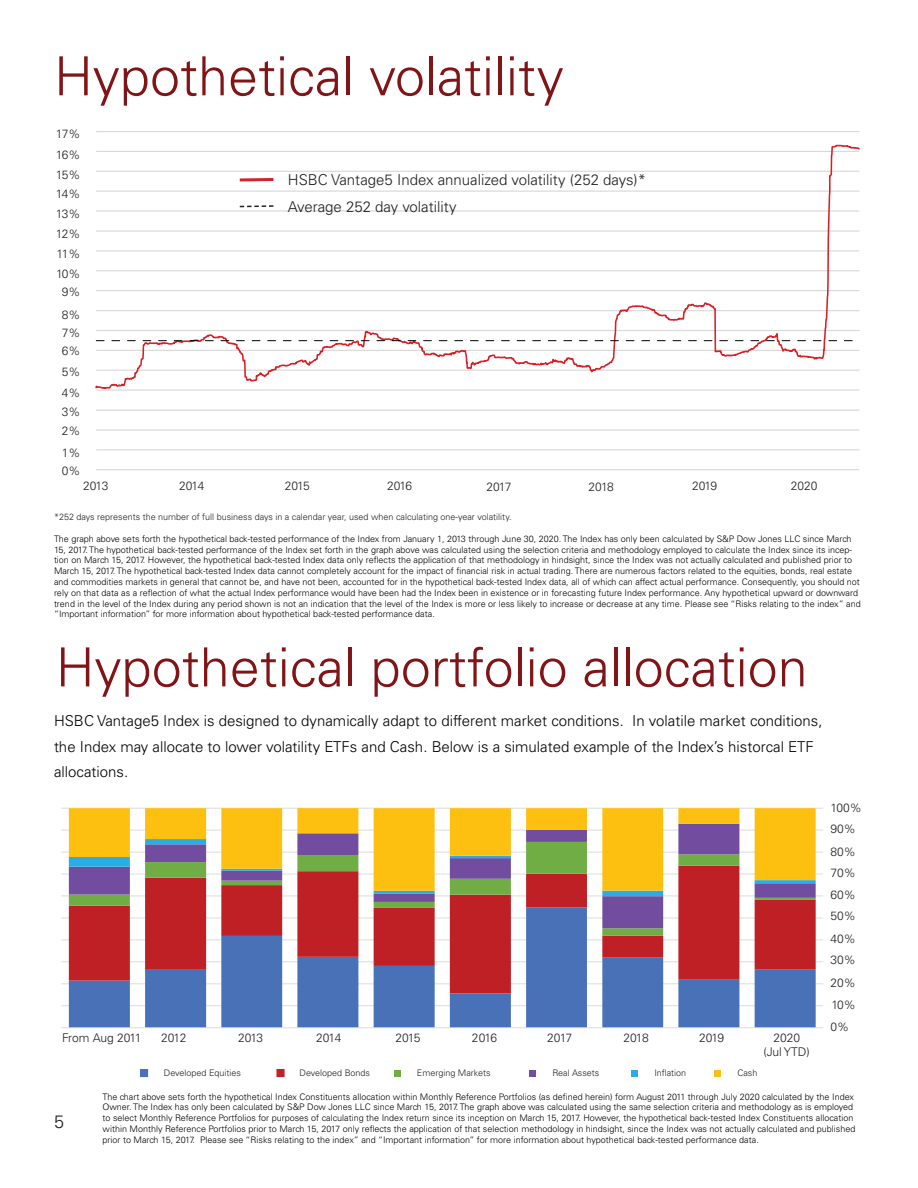
<style>
.page{position:relative;width:918px;height:1188px;background:#fff}
.page>*{position:absolute;margin:0;border:0;box-sizing:border-box;transform-origin:0 0}
.t1{font:300 54px "Univers LT Std";color:#811417}
.t2{font:300 18px "Univers LT Std";color:#231f20}
.t3{font:300 15px/25.5px "Univers LT Std";color:#000}
.t4{font:300 15px "Univers LT Std";color:#231f20}
.t5{font:300 12px/20.1px "Univers LT Std";letter-spacing:-.04em;color:#231f20;text-align:justify}
.t6{font:300 12px/14.4px "Univers LT Std";color:#231f20;text-align:center}
.t7{font:300 12px "Univers LT Std";letter-spacing:-.01em;color:#231f20}
.t8{font:300 9px/10.8px "Univers LT Std";color:#000}
.t9{font:300 9px "Univers LT Std";color:#231f20}
</style>
<div class="page">
<hr style="left:61px;top:808px;width:762px;height:1px;background:#dad9d8">
<hr style="left:61px;top:830px;width:762px;height:1px;background:#dad9d8">
<hr style="left:61px;top:852px;width:762px;height:1px;background:#dad9d8">
<hr style="left:61px;top:874px;width:762px;height:1px;background:#dad9d8">
<hr style="left:61px;top:895px;width:762px;height:1px;background:#dad9d8">
<hr style="left:61px;top:917px;width:762px;height:1px;background:#dad9d8">
<hr style="left:61px;top:939px;width:762px;height:1px;background:#dad9d8">
<hr style="left:61px;top:961px;width:762px;height:1px;background:#dad9d8">
<hr style="left:61px;top:983px;width:762px;height:1px;background:#dad9d8">
<hr style="left:61px;top:1005px;width:762px;height:1px;background:#dad9d8">
<svg style="left:69px;top:993px;width:747px;height:34px;fill:#4971b7"></svg>
<svg style="left:69px;top:936px;width:747px;height:57px"></svg>
<svg style="left:69px;top:928px;width:747px;height:8px;fill:#bf2026"></svg>
<svg style="left:69px;top:896px;width:747px;height:32px;fill:#bf2026"></svg>
<svg style="left:69px;top:891px;width:747px;height:5px;background:#a36f7e"></svg>
<svg style="left:69px;top:808px;width:747px;height:83px"></svg>
<hr style="left:61px;top:1027px;width:762px;height:1px;background:#dad9d8">
<div style="left:140px;top:1069px;width:8px;height:8px;border:2px solid #4b72b8"></div>
<div style="left:277px;top:1070px;width:7px;height:6px;background:#be2428"></div>
<div style="left:276px;top:1069px;width:9px;height:8px;border:2px solid #bd2328"></div>
<div style="left:394px;top:1070px;width:7px;height:6px;background:#71ac44"></div>
<div style="left:529px;top:1070px;width:7px;height:6px;background:#734ea0"></div>
<div style="left:631px;top:1070px;width:7px;height:6px;background:#2cace2"></div>
<svg style="left:714px;top:1070px;width:6px;height:6px"></svg>
<hr style="left:96px;top:131px;width:763px;height:1px;background:#dad9d8">
<hr style="left:96px;top:410px;width:763px;height:1px;background:#dad9d8">
<hr style="left:96px;top:429px;width:763px;height:2px;background:#dad9d8">
<hr style="left:96px;top:449px;width:763px;height:1px;background:#dad9d8">
<hr style="left:96px;top:469px;width:763px;height:1px;background:#dad9d8">
<svg style="left:95px;top:144px;width:765px;height:247px"></svg>
<svg style="left:96px;top:340px;width:764px;height:1px"></svg>
<svg style="left:237px;top:176px;width:39px;height:7px"></svg>
<svg style="left:238px;top:205px;width:37px;height:3px"></svg>
<h1 class="t1" style="left:54px;top:53px;width:511px">Hypothetical volatility</h1>
<h3 class="t5" style="left:56px;top:125px;width:26px">17%</h3>
<h3 class="t5" style="left:56px;top:145px;width:26px">16%</h3>
<h3 class="t5" style="left:56px;top:165px;width:26px">15%</h3>
<h3 class="t5" style="left:56px;top:184px;width:26px">14%</h3>
<h3 class="t5" style="left:56px;top:205px;width:26px">13%</h3>
<h3 class="t5" style="left:56px;top:225px;width:26px">12%</h3>
<h3 class="t5" style="left:57px;top:244px;width:25px">11%</h3>
<h3 class="t5" style="left:56px;top:264px;width:26px">10%</h3>
<h3 class="t5" style="left:62px;top:282px;width:20px">9%</h3>
<h3 class="t5" style="left:62px;top:306px;width:20px">8%</h3>
<h3 class="t5" style="left:62px;top:342px;width:20px">6%</h3>
<h3 class="t5" style="left:62px;top:324px;width:20px">7%</h3>
<h3 class="t5" style="left:62px;top:362px;width:20px">5% 4% 3%</h3>
<h3 class="t5" style="left:62px;top:420px;width:20px;line-height:22.4px">2%<br>1%</h3>
<h3 class="t5" style="left:62px;top:461px;width:20px">0%</h3>
<h3 class="t4" style="left:288px;top:174px;width:360px">HSBC Vantage5 Index annualized volatility (252 days)*</h3>
<h3 class="t4" style="left:288px;top:200px;width:170px">Average 252 day volatility</h3>
<h3 class="t5" style="left:83px;top:477px;width:27px">2013</h3>
<h3 class="t5" style="left:179px;top:477px;width:27px">2014</h3>
<h3 class="t5" style="left:387px;top:477px;width:27px">2016</h3>
<h3 class="t5" style="left:285px;top:477px;width:27px">2015</h3>
<h3 class="t5" style="left:486px;top:477px;width:26px">2017</h3>
<h3 class="t5" style="left:589px;top:477px;width:27px">2018</h3>
<h3 class="t5" style="left:692px;top:477px;width:27px">2019</h3>
<h3 class="t5" style="left:791px;top:477px;width:28px">2020</h3>
<p class="t9" style="left:54px;top:513px;width:459px">*252 days represents the number of full business days in a calendar year, used when calculating one-year volatility.</p>
<p class="t8" style="left:54px;top:534px;width:808px">The graph above sets forth the hypothetical back-tested performance of the Index from January 1, 2013 through June 30, 2020. The Index has only been calculated by S&amp;P Dow Jones LLC since March 15, 2017. The hypothetical back-tested performance of the Index set forth in the graph above was calculated using the selection criteria and methodology employed to calculate the Index since its incep&shy;tion on March 15, 2017. However, the hypothetical back-tested Index data only reflects the application of that methodology in hindsight, since the Index was not actually calculated and published prior to March 15, 2017. The hypothetical back-tested Index data cannot completely account for the impact of financial risk in actual trading. There are numerous factors related to the equities, bonds, real estate and commodities markets in general that cannot be, and have not been, accounted for in the hypothetical back-tested Index data, all of which can affect actual performance. Consequently, you should not rely on that data as a reflection of what the actual Index performance would have been had the Index been in existence or in forecasting future Index performance. Any hypothetical upward or downward trend in the level of the Index during any period shown is not an indication that the level of the Index is more or less likely to increase or decrease at any time. Please see “Risks relating to the index” and “Important information” for more information about hypothetical back-tested performance data.</p>
<h1 class="t1" style="left:56px;top:644px;width:754px">Hypothetical portfolio allocation</h1>
<p class="t3" style="left:54px;top:709px;width:770px">HSBC Vantage5 Index is designed to dynamically adapt to different market conditions. In volatile market conditions, the Index may allocate to lower volatility ETFs and Cash. Below is a simulated example of the Index’s historcal ETF allocations.</p>
<h3 class="t7" style="left:62px;top:1032px;width:81px">From Aug 2011</h3>
<h3 class="t5" style="left:161px;top:1028px;width:27px">2012</h3>
<h3 class="t5" style="left:238px;top:1028px;width:27px">2013</h3>
<h3 class="t5" style="left:316px;top:1028px;width:27px">2014</h3>
<h3 class="t5" style="left:395px;top:1028px;width:27px">2015</h3>
<h3 class="t5" style="left:472px;top:1028px;width:27px">2016</h3>
<h3 class="t5" style="left:547px;top:1028px;width:26px">2017</h3>
<p class="t9" style="left:164px;top:1069px;width:79px">Developed Equities</p>
<p class="t9" style="left:300px;top:1069px;width:72px">Developed Bonds</p>
<p class="t9" style="left:417px;top:1069px;width:75px">Emerging Markets</p>
<p class="t9" style="left:552px;top:1069px;width:48px">Real Assets</p>
<p class="t9" style="left:654px;top:1069px;width:33px">Inflation</p>
<p class="t9" style="left:737px;top:1069px;width:22px">Cash</p>
<h3 class="t5" style="left:624px;top:1028px;width:27px">2018</h3>
<h3 class="t5" style="left:699px;top:1028px;width:27px">2019</h3>
<h3 class="t6" style="left:764px;top:1031px;width:48px">2020 (Jul YTD)</h3>
<h3 class="t5" style="left:831px;top:799px;width:33px">100%</h3>
<h3 class="t5" style="left:831px;top:842px;width:27px">80%</h3>
<h3 class="t5" style="left:831px;top:886px;width:27px">60%</h3>
<h3 class="t5" style="left:831px;top:929px;width:27px">40%</h3>
<h3 class="t5" style="left:831px;top:973px;width:27px">20%</h3>
<h3 class="t5" style="left:831px;top:1017px;width:20px">0%</h3>
<h3 class="t5" style="left:831px;top:820px;width:27px">90%</h3>
<h3 class="t5" style="left:831px;top:864px;width:27px">70%</h3>
<h3 class="t5" style="left:831px;top:907px;width:27px">50%</h3>
<h3 class="t5" style="left:831px;top:950px;width:27px">30%</h3>
<h3 class="t5" style="left:832px;top:995px;width:26px">10%</h3>
<h2 class="t2" style="left:54px;top:1114px;width:12px">5</h2>
<p class="t8" style="left:103px;top:1091px;width:754px">The chart above sets forth the hypothetical Index Constituents allocation within Monthly Reference Portfolios (as defined herein) form August 2011 through July 2020 calculated by the Index Owner. The Index has only been calculated by S&amp;P Dow Jones LLC since March 15, 2017. The graph above was calculated using the same selection criteria and methodology as is employed to select Monthly Reference Portfolios for purposes of calculating the Index return since its inception on March 15, 2017. However, the hypothetical back-tested Index Constituents allocation within Monthly Reference Portfolios prior to March 15, 2017 only reflects the application of that selection methodology in hindsight, since the Index was not actually calculated and published prior to March 15, 2017. Please see “Risks relating to the index” and “Important information” for more information about hypothetical back-tested performance data.</p>
</div>
